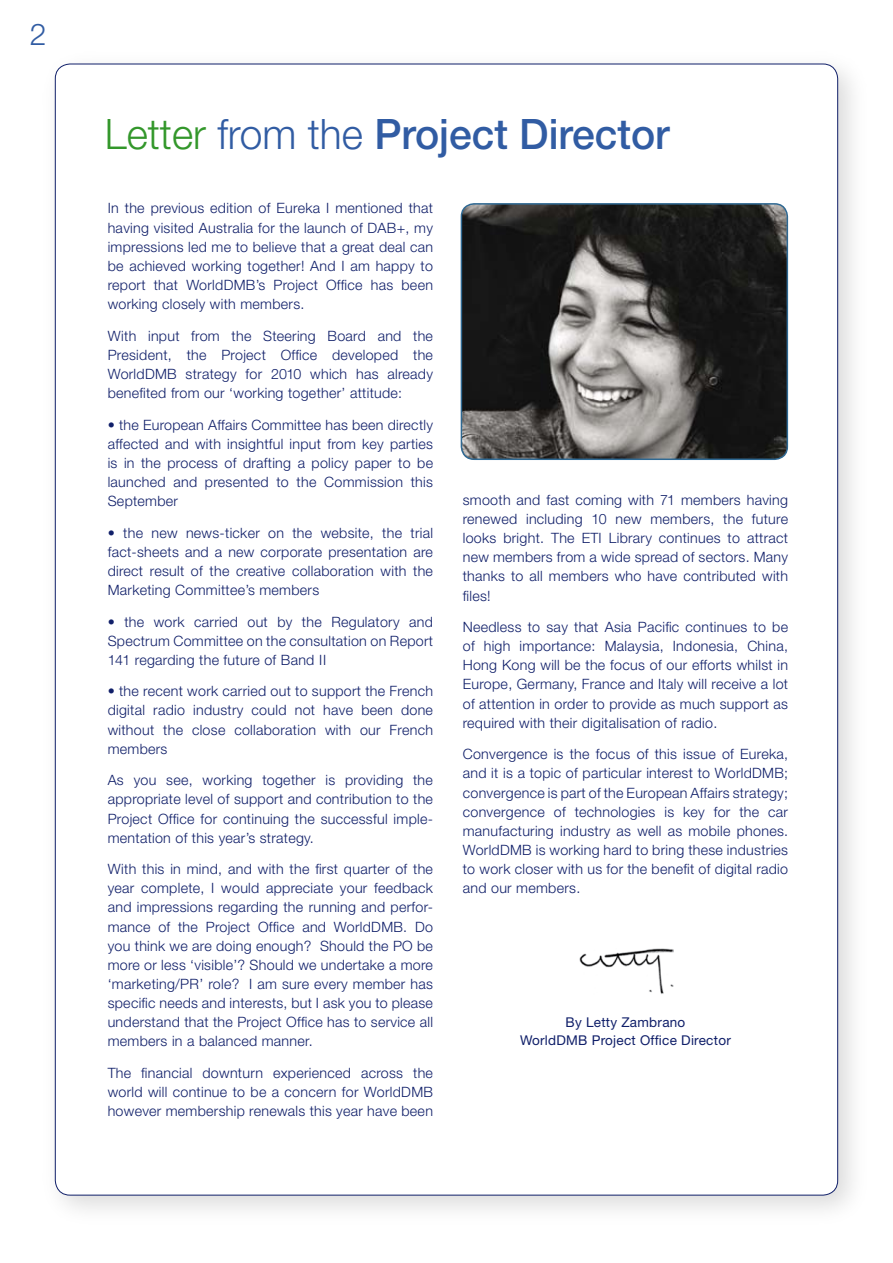
<style>
.page{position:relative;width:893px;height:1263px;background:#fff}
.page>*{position:absolute;margin:0;border:0;box-sizing:border-box;transform-origin:0 0}
.t1{font:500 42px "Helvetica Neue";color:#315ca3}
.t2{font:300 14.25px/19px "Helvetica Neue";letter-spacing:.02em;color:#101f69;text-align:justify}
.t3{font:13.5px/18px "Helvetica Neue";letter-spacing:.02em;color:#101f69;text-align:center}
.s1{font-weight:300;color:#33972b}
.s2{font-weight:300}
</style>
<div class="page">
<div style="left:41px;top:49px;width:829px;height:1177px;background:#000;opacity:.15"></div>
<div style="left:55px;top:64px;width:783px;height:1131px;background:#fff;border-radius:15px"></div>
<img style="left:461px;top:204px;width:326px;height:255px;border-radius:13px">
<div style="left:461px;top:203px;width:327px;height:257px;border:2px solid #2f6993;border-radius:13px"></div>
<img style="left:579px;top:949px;width:94px;height:45px">
<h1 class="t1" style="left:105px;top:109px;width:566px"><span class="s1">Letter</span> <span class="s2">from the</span> Project Director</h1>
<p class="t2" style="left:108px;top:199px;width:327px">In the previous edition of Eureka I mentioned that having visited Australia for the launch of DAB+, my impressions led me to believe that a great deal can be achieved working together! And I am happy to report that WorldDMB’s Project Office has been working closely with members.</p>
<p class="t2" style="left:108px;top:326px;width:327px">With input from the Steering Board and the President, the Project Office developed the WorldDMB strategy for 201 0 which has already benefited from our ‘working together’ attitude:</p>
<p class="t2" style="left:108px;top:415px;width:327px">• the European Affairs Committee has been directly affected and with insightful input from key parties is in the process of drafting a policy paper to be launched and presented to the Commission this September</p>
<p class="t2" style="left:108px;top:523px;width:327px">• the new news-ticker on the website, the trial fact-sheets and a new corporate presentation are direct result of the creative collaboration with the Marketing Committee’s members</p>
<p class="t2" style="left:108px;top:612px;width:327px">• the work carried out by the Regulatory and Spectrum Committee on the consultation on Report 1 41 regarding the future of Band II</p>
<p class="t2" style="left:108px;top:681px;width:327px">• the recent work carried out to support the French digital radio industry could not have been done without the close collaboration with our French members</p>
<p class="t2" style="left:108px;top:770px;width:327px">As you see, working together is providing the appropriate level of support and contribution to the Project Office for continuing the successful imple&shy;mentation of this year’s strategy.</p>
<p class="t2" style="left:108px;top:859px;width:327px">With this in mind, and with the first quarter of the year complete, I would appreciate your feedback and impressions regarding the running and perfor&shy;mance of the Project Office and WorldDMB. Do you think we are doing enough? Should the PO be more or less ‘visible’? Should we undertake a more ‘marketing/PR’ role? I am sure every member has specific needs and interests, but I ask you to please understand that the Project Office has to service all members in a balanced manner.</p>
<p class="t2" style="left:108px;top:1063px;width:327px">The financial downturn experienced across the world will continue to be a concern for WorldDMB however membership renewals this year have been</p>
<p class="t2" style="left:463px;top:490px;width:327px">smooth and fast coming with 71 members having renewed including 1 0 new members, the future looks bright. The ETI</p>
<p class="t2" style="left:463px;top:528px;width:327px;text-indent:146px">Library continues to attract new members from a wide spread of sectors. Many thanks to all members who have contributed with files!</p>
<p class="t2" style="left:463px;top:617px;width:327px">Needless to say that Asia Pacific continues to be of high importance: Malaysia, Indonesia, China, Hong Kong will be the focus of our efforts whilst in Europe, Germany, France and Italy will receive a lot of attention in order to provide as much support as required with their digitalisation of radio.</p>
<p class="t2" style="left:463px;top:744px;width:327px">Convergence is the focus of this issue of Eureka, and it is a topic of particular interest to WorldDMB; convergence is part of the European Affairs strategy; convergence of technologies is key for the car manufacturing industry as well as mobile phones.<br>WorldDMB is working hard to bring these industries to work closer with us for the benefit of digital radio and our members.</p>
<p class="t3" style="left:520px;top:1013px;width:212px">By Letty Zambrano<br>WorldDMB Project Office Director</p>
</div>
